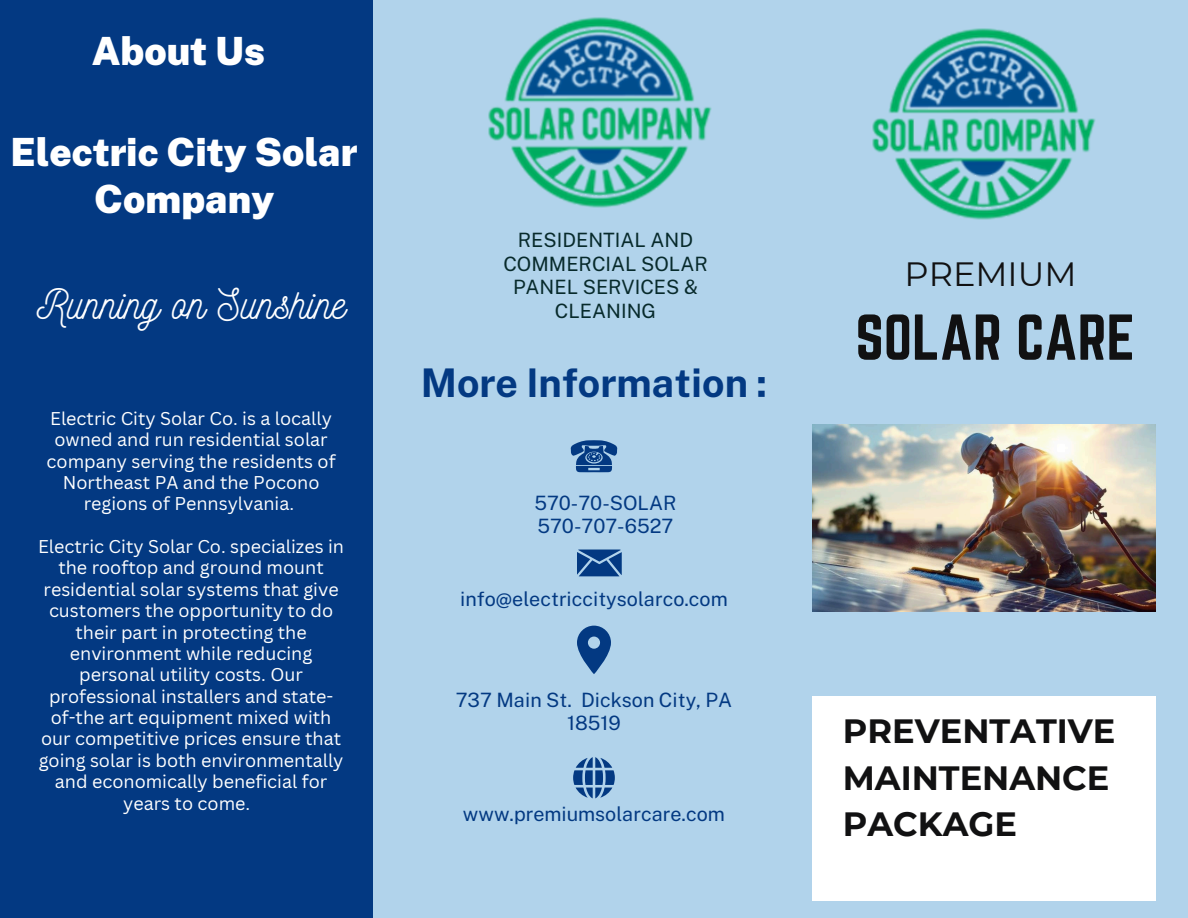
<style>
.page{position:relative;width:1188px;height:918px;background:#b1d3eb}
.page>*{position:absolute;margin:0;border:0;box-sizing:border-box;transform-origin:0 0}
.t1{font:56.7px "Norwester";color:#111112}
.t2{font:42px "Nickainley";color:#fff}
.t3{font:700 39.45px "Public Sans";color:#033982}
.t4{font:900 38.85px/46.7px "Public Sans";color:#fff;text-align:center}
.t5{font:700 33.6px/46.2px "Montserrat";color:#111112}
.t6{font:33.6px "Montserrat";color:#111112}
.t7{font:19.8px/23.4px "Public Sans";color:#033982;text-align:center}
.t8{font:19.8px/23.7px "Public Sans";color:#072a2b;text-align:center}
.t9{font:18px/21.3px "Canva Sans";color:#fff;text-align:center}
</style>
<div class="page">
<div style="left:0;top:0;width:373px;height:917px;background:#033982"></div>
<svg style="left:570px;top:440px;width:48px;height:32px"></svg>
<svg style="left:577px;top:550px;width:45px;height:26px"></svg>
<svg style="left:577px;top:626px;width:34px;height:48px"></svg>
<svg style="left:573px;top:757px;width:42px;height:41px"></svg>
<img style="left:872px;top:28px;width:224px;height:192px">
<div style="left:812px;top:696px;width:343px;height:205px;background:#fff"></div>
<img style="left:488px;top:17px;width:224px;height:191px">
<img style="left:812px;top:424px;width:343px;height:187px">
<h2 class="t4" style="left:92px;top:27px;width:175px">About Us</h2>
<p class="t4" style="left:11px;top:129px;width:348px">Electric City Solar<br>Company</p>
<p class="t2" style="left:37px;top:277px;width:310px">Running on Sunshine</p>
<p class="t9" style="left:47px;top:407px;width:291px">Electric City Solar Co. is a locally owned and run residential solar company serving the residents of<br>Northeast PA and the Pocono regions of Pennsylvania.</p>
<p class="t9" style="left:38px;top:535px;width:307px">Electric City Solar Co. specializes in the rooftop and ground mount residential solar systems that give customers the opportunity to do their part in protecting the environment while reducing personal utility costs. Our professional installers and state&shy;of-the art equipment mixed with our competitive prices ensure that going solar is both environmentally and economically beneficial for years to come.</p>
<h6 class="t8" style="left:503px;top:228px;width:206px">RESIDENTIAL AND<br>COMMERCIAL SOLAR<br>PANEL SERVICES &amp;<br>CLEANING</h6>
<h3 class="t3" style="left:421px;top:360px;width:348px">More Information :</h3>
<h2 class="t7" style="left:534px;top:491px;width:144px;text-align:left">570-70-SOLAR<br>570-707-6527</h2>
<p class="t7" style="left:460px;top:587px;width:269px">info@electriccitysolarco.com</p>
<p class="t7" style="left:456px;top:688px;width:278px">737 Main St. Dickson City, PA<br>18519</p>
<p class="t7" style="left:463px;top:802px;width:263px">www.premiumsolarcare.com</p>
<h2 class="t6" style="left:905px;top:254px;width:173px">PREMIUM</h2>
<p class="t1" style="left:855px;top:303px;width:281px">SOLAR CARE</p>
<h6 class="t5" style="left:843px;top:708px;width:274px">PREVENTATIVE<br>MAINTENANCE<br>PACKAGE</h6>
</div>
